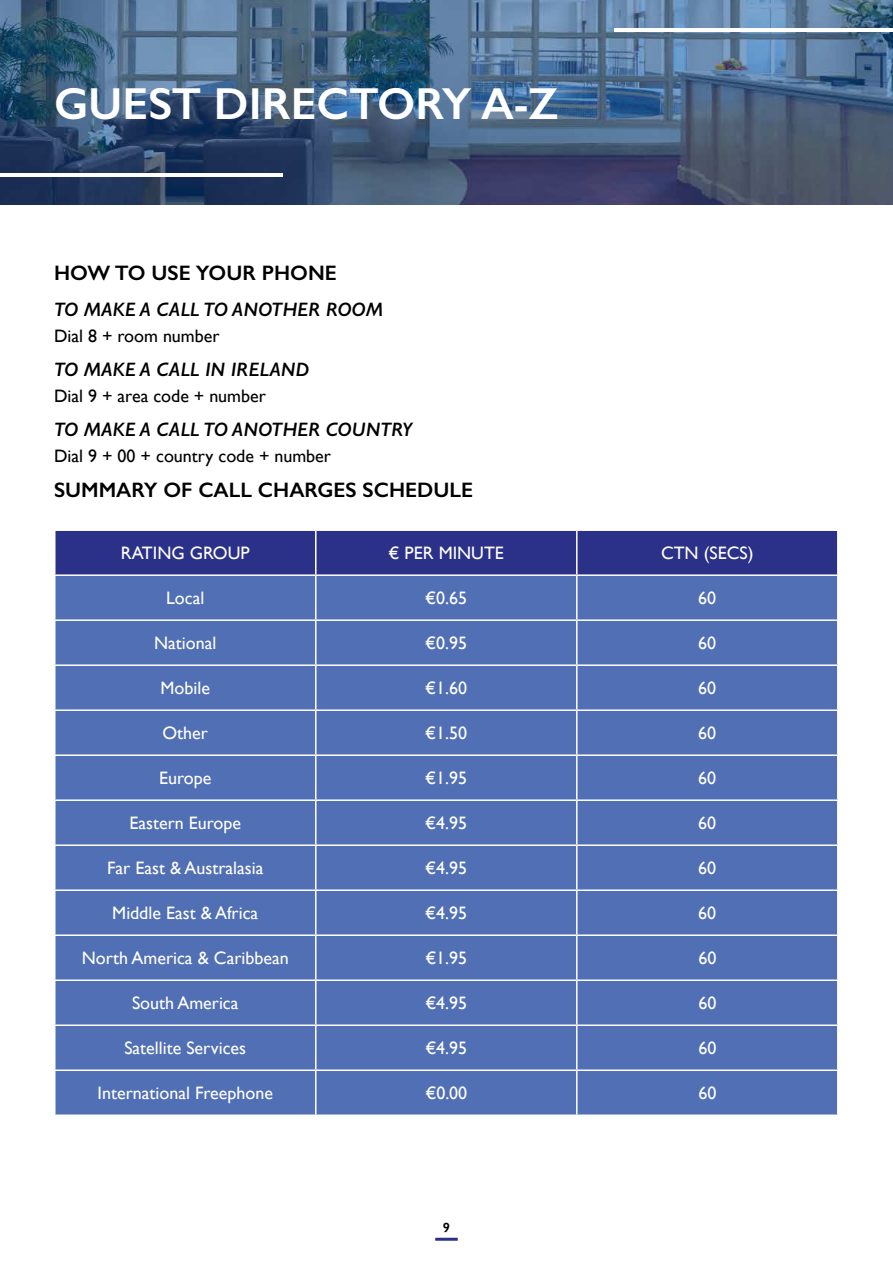
<style>
.page{position:relative;width:893px;height:1263px;background:#fff}
.page>*{position:absolute;margin:0;border:0;box-sizing:border-box;transform-origin:0 0}
.t1{font:600 45px "Gill Sans";color:#fff}
.t2{font:600 21px "Gill Sans";color:#000}
.t3{font:italic 600 19.5px "Gill Sans";color:#000}
.t4{font:18px "Gill Sans";color:#fff}
.t5{font:18px "Gill Sans";color:#000}
.t6{font:600 13.5px "Gill Sans";color:#000}
</style>
<div class="page">
<hr style="left:435px;top:1238px;width:23px;height:3px;background:#2b3088">
<div style="left:56px;top:531px;width:781px;height:43px;background:#2b3088"></div>
<div style="left:56px;top:576px;width:781px;height:538px;background:#516fb4"></div>
<hr style="left:315px;top:531px;width:1px;height:43px;background:#fff">
<hr style="left:576px;top:531px;width:2px;height:43px;background:#fff">
<hr style="left:315px;top:576px;width:1px;height:43px;background:#fff">
<hr style="left:576px;top:576px;width:2px;height:43px;background:#fff">
<hr style="left:54px;top:619px;width:262px;height:2px;background:#fff">
<hr style="left:316px;top:619px;width:261px;height:2px;background:#fff">
<hr style="left:315px;top:621px;width:1px;height:43px;background:#fff">
<hr style="left:577px;top:619px;width:261px;height:2px;background:#fff">
<hr style="left:576px;top:621px;width:2px;height:43px;background:#fff">
<hr style="left:54px;top:664px;width:262px;height:2px;background:#fff">
<hr style="left:316px;top:664px;width:261px;height:2px;background:#fff">
<hr style="left:315px;top:666px;width:1px;height:43px;background:#fff">
<hr style="left:577px;top:664px;width:261px;height:2px;background:#fff">
<hr style="left:576px;top:666px;width:2px;height:43px;background:#fff">
<hr style="left:54px;top:709px;width:262px;height:2px;background:#fff">
<hr style="left:316px;top:709px;width:261px;height:2px;background:#fff">
<hr style="left:315px;top:711px;width:1px;height:43px;background:#fff">
<hr style="left:577px;top:709px;width:261px;height:2px;background:#fff">
<hr style="left:576px;top:711px;width:2px;height:43px;background:#fff">
<hr style="left:54px;top:754px;width:262px;height:2px;background:#fff">
<hr style="left:316px;top:754px;width:261px;height:2px;background:#fff">
<hr style="left:315px;top:756px;width:1px;height:43px;background:#fff">
<hr style="left:577px;top:754px;width:261px;height:2px;background:#fff">
<hr style="left:576px;top:756px;width:2px;height:43px;background:#fff">
<hr style="left:54px;top:799px;width:262px;height:2px;background:#fff">
<hr style="left:316px;top:799px;width:261px;height:2px;background:#fff">
<hr style="left:315px;top:801px;width:1px;height:43px;background:#fff">
<hr style="left:577px;top:799px;width:261px;height:2px;background:#fff">
<hr style="left:576px;top:801px;width:2px;height:43px;background:#fff">
<hr style="left:54px;top:844px;width:262px;height:2px;background:#fff">
<hr style="left:316px;top:844px;width:261px;height:2px;background:#fff">
<hr style="left:315px;top:846px;width:1px;height:43px;background:#fff">
<hr style="left:577px;top:844px;width:261px;height:2px;background:#fff">
<hr style="left:576px;top:846px;width:2px;height:43px;background:#fff">
<hr style="left:54px;top:889px;width:262px;height:2px;background:#fff">
<hr style="left:316px;top:889px;width:261px;height:2px;background:#fff">
<hr style="left:315px;top:891px;width:1px;height:43px;background:#fff">
<hr style="left:577px;top:889px;width:261px;height:2px;background:#fff">
<hr style="left:576px;top:891px;width:2px;height:43px;background:#fff">
<hr style="left:54px;top:934px;width:262px;height:2px;background:#fff">
<hr style="left:316px;top:934px;width:261px;height:2px;background:#fff">
<hr style="left:315px;top:936px;width:1px;height:43px;background:#fff">
<hr style="left:577px;top:934px;width:261px;height:2px;background:#fff">
<hr style="left:576px;top:936px;width:2px;height:43px;background:#fff">
<hr style="left:54px;top:979px;width:262px;height:2px;background:#fff">
<hr style="left:316px;top:979px;width:261px;height:2px;background:#fff">
<hr style="left:315px;top:981px;width:1px;height:43px;background:#fff">
<hr style="left:577px;top:979px;width:261px;height:2px;background:#fff">
<hr style="left:576px;top:981px;width:2px;height:43px;background:#fff">
<hr style="left:54px;top:1024px;width:262px;height:2px;background:#fff">
<hr style="left:316px;top:1024px;width:261px;height:2px;background:#fff">
<hr style="left:315px;top:1026px;width:1px;height:43px;background:#fff">
<hr style="left:577px;top:1024px;width:261px;height:2px;background:#fff">
<hr style="left:576px;top:1026px;width:2px;height:43px;background:#fff">
<hr style="left:54px;top:1069px;width:262px;height:2px;background:#fff">
<hr style="left:316px;top:1069px;width:261px;height:2px;background:#fff">
<hr style="left:315px;top:1071px;width:1px;height:43px;background:#fff">
<hr style="left:577px;top:1069px;width:261px;height:2px;background:#fff">
<hr style="left:576px;top:1071px;width:2px;height:43px;background:#fff">
<svg style="left:0;top:0;width:893px;height:204px;background:#456080"></svg>
<hr style="left:0;top:173px;width:283px;height:4px;background:#fff">
<hr style="left:614px;top:28px;width:279px;height:4px;background:#fff">
<h1 class="t1" style="left:54px;top:76px;width:506px">GUEST DIRECTORY A-Z</h1>
<p class="t2" style="left:54px;top:260px;width:284px">HOW TO USE YOUR PHONE</p>
<p class="t3" style="left:54px;top:297px;width:331px">TO MAKE A CALL TO ANOTHER ROOM</p>
<p class="t5" style="left:54px;top:325px;width:167px">Dial 8 + room number</p>
<p class="t3" style="left:54px;top:357px;width:257px">TO MAKE A CALL IN IRELAND</p>
<p class="t5" style="left:54px;top:385px;width:213px">Dial 9 + area code + number</p>
<p class="t3" style="left:54px;top:417px;width:360px">TO MAKE A CALL TO ANOTHER COUNTRY</p>
<p class="t5" style="left:54px;top:445px;width:279px">Dial 9 + 00 + country code + number</p>
<p class="t2" style="left:54px;top:477px;width:420px">SUMMARY OF CALL CHARGES SCHEDULE</p>
<p class="t4" style="left:121px;top:542px;width:130px">RATING GROUP</p>
<p class="t4" style="left:389px;top:542px;width:117px">€ PER MINUTE</p>
<p class="t4" style="left:661px;top:542px;width:94px">CTN (SECS)</p>
<p class="t4" style="left:166px;top:587px;width:40px">Local</p>
<p class="t4" style="left:425px;top:587px;width:43px">€0.65</p>
<p class="t4" style="left:698px;top:587px;width:19px">60</p>
<p class="t4" style="left:154px;top:632px;width:64px">National</p>
<p class="t4" style="left:425px;top:632px;width:43px">€0.95</p>
<p class="t4" style="left:698px;top:632px;width:19px">60</p>
<p class="t4" style="left:161px;top:677px;width:51px">Mobile</p>
<p class="t4" style="left:425px;top:677px;width:43px">€1.60</p>
<p class="t4" style="left:698px;top:677px;width:19px">60</p>
<p class="t4" style="left:162px;top:722px;width:47px">Other</p>
<p class="t4" style="left:425px;top:722px;width:43px">€1.50</p>
<p class="t4" style="left:698px;top:722px;width:19px">60</p>
<p class="t4" style="left:159px;top:767px;width:54px">Europe</p>
<p class="t4" style="left:425px;top:767px;width:43px">€1.95</p>
<p class="t4" style="left:698px;top:767px;width:19px">60</p>
<p class="t4" style="left:129px;top:812px;width:113px">Eastern Europe</p>
<p class="t4" style="left:425px;top:812px;width:43px">€4.95</p>
<p class="t4" style="left:698px;top:812px;width:19px">60</p>
<p class="t4" style="left:107px;top:857px;width:158px">Far East &amp; Australasia</p>
<p class="t4" style="left:425px;top:857px;width:43px">€4.95</p>
<p class="t4" style="left:698px;top:857px;width:19px">60</p>
<p class="t4" style="left:112px;top:902px;width:147px">Middle East &amp; Africa</p>
<p class="t4" style="left:425px;top:902px;width:43px">€4.95</p>
<p class="t4" style="left:698px;top:902px;width:19px">60</p>
<p class="t4" style="left:82px;top:947px;width:208px">North America &amp; Caribbean</p>
<p class="t4" style="left:425px;top:947px;width:43px">€1.95</p>
<p class="t4" style="left:698px;top:947px;width:19px">60</p>
<p class="t4" style="left:132px;top:992px;width:108px">South America</p>
<p class="t4" style="left:425px;top:992px;width:43px">€4.95</p>
<p class="t4" style="left:698px;top:992px;width:19px">60</p>
<p class="t4" style="left:124px;top:1037px;width:123px">Satellite Services</p>
<p class="t4" style="left:425px;top:1037px;width:43px">€4.95</p>
<p class="t4" style="left:698px;top:1037px;width:19px">60</p>
<p class="t4" style="left:98px;top:1082px;width:177px">International Freephone</p>
<p class="t4" style="left:425px;top:1082px;width:43px">€0.00</p>
<p class="t4" style="left:698px;top:1082px;width:19px">60</p>
<p class="t6" style="left:443px;top:1219px;width:9px">9</p>
</div>
